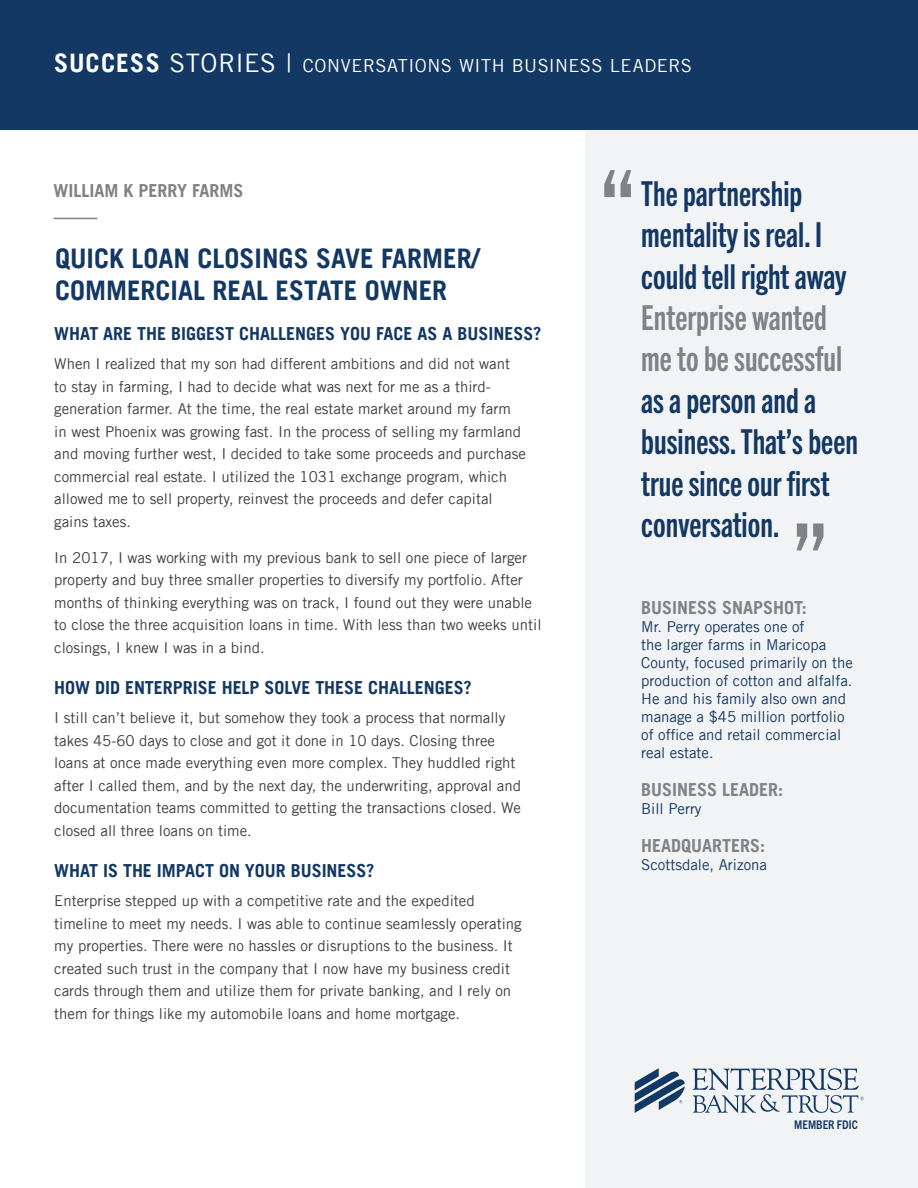
<style>
.page{position:relative;width:918px;height:1188px;background:#fff}
.page>*{position:absolute;margin:0;border:0;box-sizing:border-box;transform-origin:0 0}
.t1{font:34.5px/41.4px "Trade Gothic Next LT Pro Bd Cm";color:#133863}
.t2{font:34.5px/41.4px "Trade Gothic Next LT Pro Bd Cm";color:#808285}
.t3{font:700 27px/32.4px "Trade Gothic LT";color:#133863}
.t4{font:700 18px "Trade Gothic LT";color:#133863}
.t5{font:700 18px "Trade Gothic LT";color:#808285}
.t6{font:18px "Trade Gothic LT";letter-spacing:.025em;color:#fff}
.t7{font:15px/22.5px "Trade Gothic LT";color:#3e3e3f}
.t8{font:15px/18px "Trade Gothic LT";color:#153862}
.t9{font:700 condensed 12px "Trade Gothic Next LT Pro";color:#153862}
.s1{font-weight:700;font-size:25.5px}
.s2{font-size:25.5px}
</style>
<div class="page">
<div style="left:586px;top:130px;width:332px;height:1058px;background:#f2f3f4"></div>
<div style="left:0;top:0;width:918px;height:130px;background:#133863"></div>
<hr style="left:54px;top:218px;width:43px;height:1px;background:#808285">
<svg style="left:635px;top:1068px;width:50px;height:45px"></svg>
<svg style="left:692px;top:1068px;width:172px;height:45px"></svg>
<svg style="left:604px;top:170px;width:27px;height:27px"></svg>
<svg style="left:796px;top:524px;width:28px;height:26px"></svg>
<p class="t6" style="left:54px;top:55px;width:639px"><span class="s1">SUCCESS</span> <span class="s2">STORIES |</span> CONVERSATIONS WITH BUSINESS LEADERS</p>
<p class="t5" style="left:54px;top:179px;width:192px">WILLIAM K PERRY FARMS</p>
<h2 class="t3" style="left:55px;top:242px;width:426px">QUICK LOAN CLOSINGS SAVE FARMER/<br>COMMERCIAL REAL ESTATE OWNER</h2>
<p class="t4" style="left:54px;top:322px;width:489px">WHAT ARE THE BIGGEST CHALLENGES YOU FACE AS A BUSINESS?</p>
<p class="t7" style="left:54px;top:352px;width:473px">When I realized that my son had different ambitions and did not want to stay in farming, I had to decide what was next for me as a third&shy;generation farmer. At the time, the real estate market around my farm in west Phoenix was growing fast. In the process of selling my farmland and moving further west, I decided to take some proceeds and purchase commercial real estate. I utilized the 1031 exchange program, which allowed me to sell property, reinvest the proceeds and defer capital gains taxes.</p>
<p class="t7" style="left:54px;top:546px;width:489px">In 2017, I was working with my previous bank to sell one piece of larger property and buy three smaller properties to diversify my portfolio. After months of thinking everything was on track, I found out they were unable to close the three acquisition loans in time. With less than two weeks until closings, I knew I was in a bind.</p>
<p class="t4" style="left:54px;top:676px;width:419px">HOW DID ENTERPRISE HELP SOLVE THESE CHALLENGES?</p>
<p class="t7" style="left:54px;top:706px;width:468px">I still can’t believe it, but somehow they took a process that normally takes 45-60 days to close and got it done in 10 days. Closing three loans at once made everything even more complex. They huddled right after I called them, and by the next day, the underwriting, approval and documentation teams committed to getting the transactions closed. We closed all three loans on time.</p>
<p class="t4" style="left:54px;top:859px;width:322px">WHAT IS THE IMPACT ON YOUR BUSINESS?</p>
<p class="t7" style="left:54px;top:889px;width:469px">Enterprise stepped up with a competitive rate and the expedited timeline to meet my needs. I was able to continue seamlessly operating my properties. There were no hassles or disruptions to the business. It created such trust in the company that I now have my business credit cards through them and utilize them for private banking, and I rely on them for things like my automobile loans and home mortgage.</p>
<h1 class="t1" style="left:641px;top:171px;width:207px">The partnership mentality is real. I could tell right away</h1>
<h1 class="t2" style="left:641px;top:295px;width:203px">Enterprise wanted me to be successful</h1>
<h1 class="t1" style="left:641px;top:378px;width:218px">as a person and a business. That’s been true since our first conversation.</h1>
<p class="t5" style="left:641px;top:596px;width:167px">BUSINESS SNAPSHOT:</p>
<p class="t8" style="left:641px;top:617px;width:213px">Mr. Perry operates one of<br>the larger farms in Maricopa<br>County, focused primarily on the production of cotton and alfalfa.<br>He and his family also own and manage a $45 million portfolio of office and retail commercial real estate.</p>
<p class="t5" style="left:641px;top:778px;width:144px">BUSINESS LEADER:</p>
<p class="t8" style="left:641px;top:799px;width:62px">Bill Perry</p>
<p class="t5" style="left:641px;top:835px;width:126px">HEADQUARTERS:</p>
<p class="t8" style="left:641px;top:856px;width:127px">Scottsdale, Arizona</p>
<p class="t9" style="left:794px;top:1117px;width:65px">MEMBER FDIC</p>
</div>
